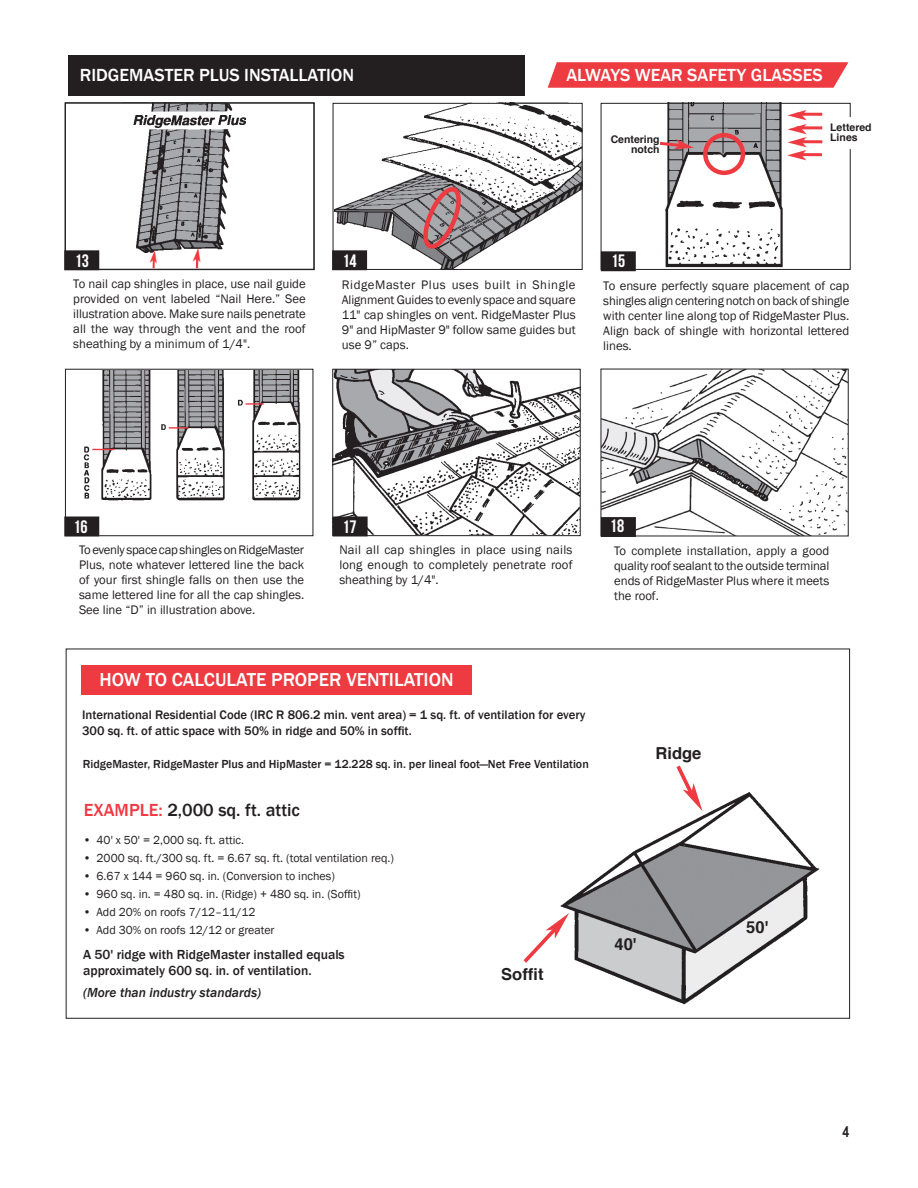
<style>
.page{position:relative;width:918px;height:1188px;background:#fff}
.page>*{position:absolute;margin:0;border:0;box-sizing:border-box;transform-origin:0 0}
.t1{font:500 19.2px "Franklin Gothic";color:#fff}
.t2{font:500 18px "Franklin Gothic";color:#fff}
.t3{font:500 18px "Franklin Gothic";color:#231f20}
.t4{font:18px "Bebas Neue";color:#fff}
.t5{font:700 16.5px "Helvetica";color:#231f20}
.t6{font:700 15px "Arial Narrow";color:#231f20}
.t7{font:500 13.5px/15.8px "Franklin Gothic";color:#231f20}
.t8{font:italic 500 13.5px "Franklin Gothic";color:#231f20}
.t9{font:12.75px/15px "Franklin Gothic";color:#231f20;text-align:justify}
.t10{font:500 12.75px/15.3px "Franklin Gothic";color:#231f20}
.t11{font:12px "Franklin Gothic";color:#231f20}
.t12{font:500 12px "Franklin Gothic";color:#231f20}
.t13{font:700 10.5px/10.5px "Helvetica";color:#231f20;text-align:right}
.s1{color:#ee3a41}
</style>
<div class="page">
<img style="left:332px;top:103px;width:249px;height:165px">
<img style="left:560px;top:792px;width:260px;height:213px">
<svg style="left:673px;top:765px;width:29px;height:46px"></svg>
<svg style="left:523px;top:913px;width:46px;height:54px"></svg>
<img style="left:124px;top:102px;width:121px;height:150px">
<div style="left:65px;top:103px;width:249px;height:167px;border:1px solid #231f20"></div>
<div style="left:333px;top:251px;width:33px;height:18px;background:#231f20"></div>
<div style="left:332px;top:250px;width:35px;height:20px;border:2px solid #231f20"></div>
<div style="left:65px;top:251px;width:33px;height:18px;background:#231f20"></div>
<div style="left:64px;top:250px;width:35px;height:20px;border:2px solid #231f20"></div>
<div style="left:601px;top:251px;width:35px;height:20px;border:2px solid #231f20"></div>
<div style="left:65px;top:369px;width:248px;height:167px;border:1px solid #231f20"></div>
<img style="left:334px;top:371px;width:245px;height:163px">
<div style="left:332px;top:369px;width:249px;height:167px;border:1px solid #231f20"></div>
<div style="left:334px;top:518px;width:32px;height:17px;background:#231f20"></div>
<div style="left:333px;top:517px;width:35px;height:19px;border:2px solid #231f20"></div>
<div style="left:65px;top:518px;width:33px;height:17px;background:#231f20"></div>
<div style="left:64px;top:517px;width:35px;height:19px;border:2px solid #231f20"></div>
<img style="left:603px;top:371px;width:244px;height:163px">
<div style="left:601px;top:369px;width:248px;height:167px;border:1px solid #231f20"></div>
<div style="left:602px;top:518px;width:33px;height:18px;background:#231f20"></div>
<div style="left:601px;top:517px;width:35px;height:20px;border:2px solid #231f20"></div>
<div style="left:81px;top:666px;width:390px;height:29px;background:#ee3a41"></div>
<div style="left:68px;top:55px;width:456px;height:40px;background:#231f20"></div>
<svg style="left:548px;top:62px;width:300px;height:26px;background:#ee444b"></svg>
<svg style="left:418px;top:181px;width:48px;height:71px;background:#9f7d81"></svg>
<img style="left:73px;top:370px;width:233px;height:131px">
<svg style="left:92px;top:449px;width:22px;height:1px"></svg>
<svg style="left:169px;top:427px;width:19px;height:2px"></svg>
<svg style="left:246px;top:403px;width:18px;height:2px"></svg>
<div style="left:333px;top:103px;width:250px;height:167px;border:1px solid #231f20"></div>
<svg style="left:193px;top:248px;width:9px;height:20px"></svg>
<svg style="left:150px;top:250px;width:8px;height:18px"></svg>
<svg style="left:600px;top:103px;width:251px;height:167px"></svg>
<h2 class="t2" style="left:80px;top:64px;width:276px">RIDGEMASTER PLUS INSTALLATION</h2>
<h2 class="t2" style="left:566px;top:64px;width:258px">ALWAYS WEAR SAFETY GLASSES</h2>
<p class="t13" style="left:611px;top:134px;width:51px">Centering notch</p>
<p class="t13" style="left:830px;top:122px;width:43px;text-align:left">Lettered<br>Lines</p>
<h2 class="t4" style="left:75px;top:251px;width:16px">13</h2>
<h2 class="t4" style="left:343px;top:251px;width:16px">14</h2>
<h2 class="t4" style="left:611px;top:251px;width:16px">15</h2>
<p class="t9" style="left:73px;top:277px;width:234px">To nail cap shingles in place, use nail guide provided on vent labeled “Nail Here.” See illustration above. Make sure nails penetrate all the way through the vent and the roof sheathing by a minimum of 1/4".</p>
<p class="t9" style="left:342px;top:278px;width:235px">RidgeMaster Plus uses built in Shingle Alignment Guides to evenly space and square 11" cap shingles on vent. RidgeMaster Plus 9" and HipMaster 9" follow same guides but use 9” caps.</p>
<p class="t9" style="left:603px;top:279px;width:248px">To ensure perfectly square placement of cap shingles align centering notch on back of shingle with center line along top of RidgeMaster Plus.<br>Align back of shingle with horizontal lettered lines.</p>
<h2 class="t4" style="left:73px;top:516px;width:16px">16</h2>
<h2 class="t4" style="left:342px;top:517px;width:16px">17</h2>
<p class="t9" style="left:79px;top:542px;width:227px">To evenly space cap shingles on RidgeMaster Plus, note whatever lettered line the back of your first shingle falls on then use the same lettered line for all the cap shingles.<br>See line “D” in illustration above.</p>
<p class="t9" style="left:339px;top:542px;width:235px">Nail all cap shingles in place using nails long enough to completely penetrate roof sheathing by 1/4".</p>
<h1 class="t1" style="left:99px;top:668px;width:356px">HOW TO CALCULATE PROPER VENTILATION</h1>
<p class="t10" style="left:82px;top:708px;width:505px">International Residential Code (IRC R 806.2 min. vent area) = 1 sq. ft. of ventilation for every<br>300 sq. ft. of attic space with 50% in ridge and 50% in soffit.</p>
<p class="t12" style="left:83px;top:756px;width:508px">RidgeMaster, RidgeMaster Plus and HipMaster = 12.228 sq. in. per lineal foot—Net Free Ventilation</p>
<h2 class="t3" style="left:84px;top:799px;width:217px"><span class="s1">EXAMPLE:</span> 2,000 sq. ft. attic</h2>
<p class="t11" style="left:83px;top:833px;width:162px">• 40' x 50' = 2,000 sq. ft. attic.</p>
<p class="t11" style="left:83px;top:851px;width:313px">• 2000 sq. ft./300 sq. ft. = 6.67 sq. ft. (total ventilation req.)</p>
<p class="t11" style="left:83px;top:869px;width:253px">• 6.67 x 144 = 960 sq. in. (Conversion to inches)</p>
<p class="t11" style="left:83px;top:887px;width:279px">• 960 sq. in. = 480 sq. in. (Ridge) + 480 sq. in. (Soffit)</p>
<p class="t11" style="left:83px;top:905px;width:174px">• Add 20% on roofs 7/12–11/12</p>
<p class="t11" style="left:83px;top:923px;width:193px">• Add 30% on roofs 12/12 or greater</p>
<p class="t7" style="left:83px;top:947px;width:263px">A 50' ridge with RidgeMaster installed equals approximately 600 sq. in. of ventilation.</p>
<p class="t8" style="left:83px;top:984px;width:180px">(More than industry standards)</p>
<p class="t5" style="left:501px;top:960px;width:44px">Soffit</p>
<h2 class="t4" style="left:610px;top:516px;width:16px">18</h2>
<p class="t9" style="left:614px;top:543px;width:217px">To complete installation, apply a good quality roof sealant to the outside terminal ends of RidgeMaster Plus where it meets the roof.</p>
<p class="t5" style="left:655px;top:740px;width:47px">Ridge</p>
<p class="t5" style="left:615px;top:931px;width:24px">40'</p>
<p class="t5" style="left:746px;top:914px;width:24px">50'</p>
<p class="t6" style="left:842px;top:1120px;width:8px">4</p>
</div>
